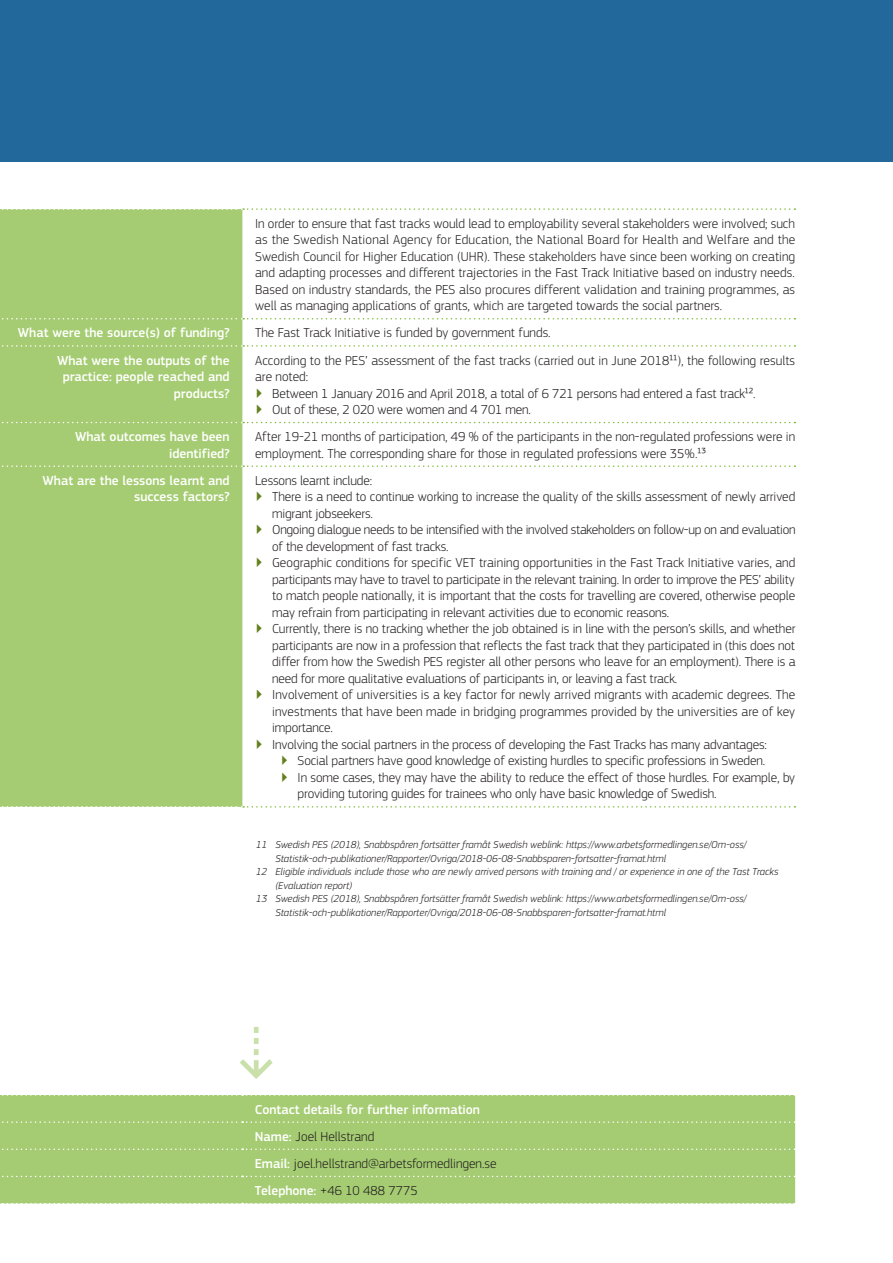
<style>
.page{position:relative;width:893px;height:1263px;background:#fff}
.page>*{position:absolute;margin:0;border:0;box-sizing:border-box;transform-origin:0 0}
.t1{font:74.7px "EC Square Sans Pro";color:#cae0ab}
.Body{font:300 13.5px/16.5px "EC Square Sans Pro";letter-spacing:-.01em;color:#231f20}
.Sections{font:500 13.5px/16.5px "EC Square Sans Pro";color:#fff;text-align:right}
.Contact_details{font:300 13.5px "EC Square Sans Pro";color:#231f20}
.Contact_title{font:500 13.5px "EC Square Sans Pro";color:#fff}
.Footnote{font:italic 300 10.5px/13.5px "EC Square Sans Pro";color:#231f20}
.s1{color:#63801d}
.s2{font-weight:500;color:#fff}
</style>
<div class="page">
<div style="left:0;top:0;width:893px;height:162px;background:#23689a"></div>
<div style="left:0;top:210px;width:242px;height:596px;background:#a5cc72"></div>
<svg style="left:0;top:208px;width:795px;height:2px"></svg>
<svg style="left:0;top:318px;width:795px;height:1px"></svg>
<svg style="left:0;top:345px;width:795px;height:2px"></svg>
<svg style="left:0;top:422px;width:795px;height:1px"></svg>
<svg style="left:0;top:465px;width:795px;height:2px"></svg>
<svg style="left:0;top:806px;width:795px;height:2px"></svg>
<div style="left:0;top:1096px;width:795px;height:107px;background:#a5cc72"></div>
<svg style="left:0;top:1095px;width:795px;height:1px"></svg>
<svg style="left:0;top:1121px;width:795px;height:2px;background:#b5d58b"></svg>
<svg style="left:0;top:1148px;width:795px;height:2px;background:#b5d58b"></svg>
<svg style="left:0;top:1176px;width:795px;height:1px"></svg>
<svg style="left:0;top:1203px;width:794px;height:1px"></svg>
<p class="Body" style="left:255px;top:215px;width:542px;text-align:justify">In order to ensure that fast tracks would lead to employability several stakeholders were involved; such as the Swedish National Agency for Education, the National Board for Health and Welfare and the Swedish Council for Higher Education (UHR). These stakeholders have since been working on creating and adapting processes and different trajectories in the Fast Track Initiative based on industry needs.<br>Based on industry standards, the PES also procures different validation and training programmes, as well as managing applications of grants, which are targeted towards the social partners.</p>
<p class="Sections" style="left:18px;top:325px;width:213px">What were the source(s) of funding?</p>
<p class="Body" style="left:255px;top:325px;width:297px">The Fast Track Initiative is funded by government funds.</p>
<p class="Sections" style="left:57px;top:352px;width:174px">What were the outputs of the practice: people reached and products?</p>
<p class="Body" style="left:255px;top:352px;width:541px">According to the PES’ assessment of the fast tracks (carried out in June 2018¹¹), the following results are noted:</p>
<p class="Body" style="left:255px;top:385px;width:502px"><span class="s1">▶</span> Between 1 January 2016 and April 2018, a total of 6 721 persons had entered a fast track¹².</p>
<p class="Body" style="left:255px;top:401px;width:277px"><span class="s1">▶</span> Out of these, 2 020 were women and 4 701 men.</p>
<p class="Sections" style="left:75px;top:429px;width:156px">What outcomes have been identified?</p>
<p class="Body" style="left:255px;top:428px;width:542px">After 19-21 months of participation, 49 % of the participants in the non-regulated professions were in employment. The corresponding share for those in regulated professions were 35%.¹³</p>
<p class="Sections" style="left:43px;top:472px;width:189px">What are the lessons learnt and success factors?</p>
<p class="Body" style="left:255px;top:472px;width:119px">Lessons learnt include:</p>
<p class="Body" style="left:272px;top:488px;width:525px;text-indent:-17px"><span class="s1">▶</span> There is a need to continue working to increase the quality of the skills assessment of newly arrived migrant jobseekers.</p>
<p class="Body" style="left:272px;top:521px;width:525px;text-indent:-17px"><span class="s1">▶</span> Ongoing dialogue needs to be intensified with the involved stakeholders on follow-up on and evaluation of the development of fast tracks.</p>
<p class="Body" style="left:272px;top:554px;width:525px;text-align:justify;text-indent:-17px"><span class="s1">▶</span> Geographic conditions for specific VET training opportunities in the Fast Track Initiative varies, and participants may have to travel to participate in the relevant training. In order to improve the PES’ ability to match people nationally, it is important that the costs for travelling are covered, otherwise people may refrain from participating in relevant activities due to economic reasons.</p>
<p class="Body" style="left:272px;top:620px;width:525px;text-align:justify;text-indent:-17px"><span class="s1">▶</span> Currently, there is no tracking whether the job obtained is in line with the person’s skills, and whether participants are now in a profession that reflects the fast track that they participated in (this does not differ from how the Swedish PES register all other persons who leave for an employment). There is a need for more qualitative evaluations of participants in, or leaving a fast track.</p>
<p class="Body" style="left:272px;top:686px;width:525px;text-align:justify;text-indent:-17px"><span class="s1">▶</span> Involvement of universities is a key factor for newly arrived migrants with academic degrees. The investments that have been made in bridging programmes provided by the universities are of key importance.</p>
<p class="Body" style="left:255px;top:736px;width:513px"><span class="s1">▶</span> Involving the social partners in the process of developing the Fast Tracks has many advantages:</p>
<p class="Body" style="left:281px;top:752px;width:486px"><span class="s1">▶</span> Social partners have good knowledge of existing hurdles to specific professions in Sweden.</p>
<p class="Body" style="left:298px;top:769px;width:499px;text-indent:-17px"><span class="s1">▶</span> In some cases, they may have the ability to reduce the effect of those hurdles. For example, by providing tutoring guides for trainees who only have basic knowledge of Swedish.</p>
<p class="Footnote" style="left:275px;top:838px;width:473px;text-indent:-20px">11 Swedish PES (2018), Snabbspåren fortsätter framåt Swedish weblink: https://www.arbetsformedlingen.se/Om-oss/<br>Statistik-och-publikationer/Rapporter/Ovriga/2018-06-08-Snabbsparen-fortsatter-framat.html</p>
<p class="Footnote" style="left:275px;top:865px;width:504px;text-indent:-20px">12 Eligible individuals include those who are newly arrived persons with training and / or experience in one of the Tast Tracks (Evaluation report)</p>
<p class="Footnote" style="left:275px;top:892px;width:473px;text-indent:-20px">13 Swedish PES (2018), Snabbspåren fortsätter framåt Swedish weblink: https://www.arbetsformedlingen.se/Om-oss/<br>Statistik-och-publikationer/Rapporter/Ovriga/2018-06-08-Snabbsparen-fortsatter-framat.html</p>
<p class="t1" style="left:238px;top:1011px;width:38px">⇣</p>
<p class="Contact_title" style="left:255px;top:1101px;width:227px">Contact details for further information</p>
<p class="Contact_details" style="left:255px;top:1128px;width:121px"><span class="s2">Name:</span> Joel Hellstrand</p>
<p class="Contact_details" style="left:255px;top:1155px;width:243px"><span class="s2">Email:</span> joel.hellstrand@arbetsformedlingen.se</p>
<p class="Contact_details" style="left:255px;top:1183px;width:164px"><span class="s2">Telephone:</span> +46 10 488 7775</p>
</div>
